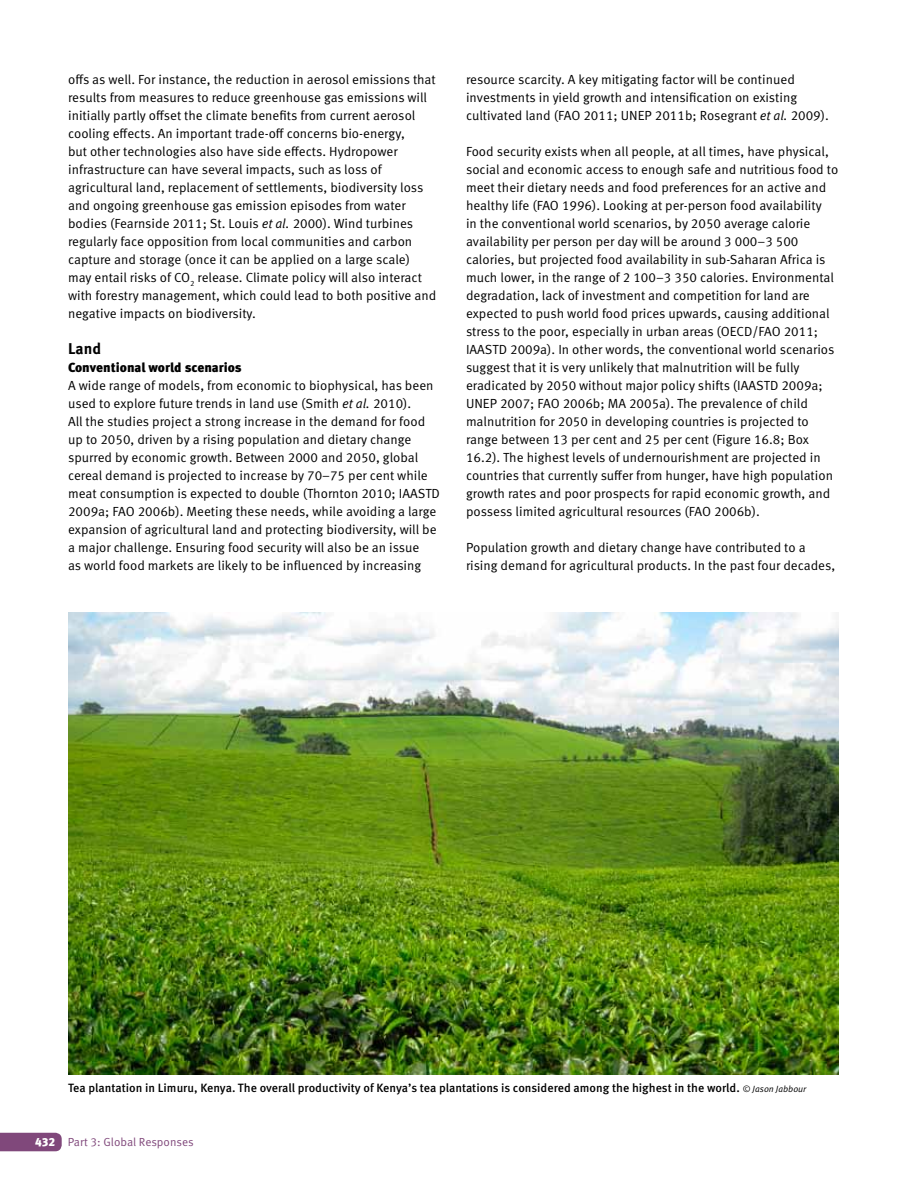
<style>
.page{position:relative;width:915px;height:1187px;background:#fff}
.page>*{position:absolute;margin:0;border:0;box-sizing:border-box;transform-origin:0 0}
.t1{font:700 15.6px "Meta Pro";color:#000}
.t2{font:13.2px/18px "Meta Pro";color:#000}
.t3{font:900 13.2px "Meta Pro";letter-spacing:-.005em;color:#000}
.t4{font:500 12px "Meta Pro";color:#000}
.t5{font:11.7px "Meta Pro";color:#80487b}
.s1{font-style:italic}
.s2{font-weight:400;font-style:italic;font-size:9px}
.s3{font-weight:900;color:#fff}
</style>
<div class="page">
<svg style="left:0;top:1132px;width:62px;height:19px"></svg>
<img style="left:68px;top:612px;width:770px;height:461px">
<p class="t2" style="left:68px;top:70px;width:369px">offs as well. For instance, the reduction in aerosol emissions that results from measures to reduce greenhouse gas emissions will initially partly offset the climate benefits from current aerosol cooling effects. An important trade-off concerns bio-energy,<br>but other technologies also have side effects. Hydropower infrastructure can have several impacts, such as loss of agricultural land, replacement of settlements, biodiversity loss and ongoing greenhouse gas emission episodes from water bodies (Fearnside 2011; St. Louis <span class="s1">et al.</span> 2000). Wind turbines regularly face opposition from local communities and carbon capture and storage (once it can be applied on a large scale) may entail risks of CO<sub>2</sub> release. Climate policy will also interact with forestry management, which could lead to both positive and negative impacts on biodiversity.</p>
<p class="t1" style="left:68px;top:338px;width:34px">Land</p>
<p class="t3" style="left:68px;top:359px;width:175px">Conventional world scenarios</p>
<p class="t2" style="left:68px;top:376px;width:373px">A wide range of models, from economic to biophysical, has been used to explore future trends in land use (Smith <span class="s1">et al.</span> 2010).<br>All the studies project a strong increase in the demand for food up to 2050, driven by a rising population and dietary change spurred by economic growth. Between 2000 and 2050, global cereal demand is projected to increase by 70–75 per cent while meat consumption is expected to double (Thornton 2010; IAASTD 2009a; FAO 2006b). Meeting these needs, while avoiding a large expansion of agricultural land and protecting biodiversity, will be a major challenge. Ensuring food security will also be an issue<br>as world food markets are likely to be influenced by increasing</p>
<p class="t2" style="left:466px;top:70px;width:364px">resource scarcity. A key mitigating factor will be continued investments in yield growth and intensification on existing cultivated land (FAO 2011; UNEP 2011b; Rosegrant <span class="s1">et al.</span> 2009).</p>
<p class="t2" style="left:466px;top:142px;width:373px">Food security exists when all people, at all times, have physical, social and economic access to enough safe and nutritious food to meet their dietary needs and food preferences for an active and healthy life (FAO 1996). Looking at per-person food availability<br>in the conventional world scenarios, by 2050 average calorie availability per person per day will be around 3 000–3 500 calories, but projected food availability in sub-Saharan Africa is much lower, in the range of 2 100–3 350 calories. Environmental degradation, lack of investment and competition for land are expected to push world food prices upwards, causing additional stress to the poor, especially in urban areas (OECD/FAO 2011; IAASTD 2009a). In other words, the conventional world scenarios suggest that it is very unlikely that malnutrition will be fully eradicated by 2050 without major policy shifts (IAASTD 2009a; UNEP 2007; FAO 2006b; MA 2005a). The prevalence of child malnutrition for 2050 in developing countries is projected to range between 13 per cent and 25 per cent (Figure 16.8; Box 16.2). The highest levels of undernourishment are projected in countries that currently suffer from hunger, have high population growth rates and poor prospects for rapid economic growth, and possess limited agricultural resources (FAO 2006b).</p>
<p class="t2" style="left:466px;top:538px;width:370px">Population growth and dietary change have contributed to a rising demand for agricultural products. In the past four decades,</p>
<p class="t4" style="left:68px;top:1080px;width:739px">Tea plantation in Limuru, Kenya. The overall productivity of Kenya’s tea plantations is considered among the highest in the world. <span class="s2">© Jason Jabbour</span></p>
<p class="t5" style="left:35px;top:1134px;width:160px"><span class="s3">432</span> Part 3: Global Responses</p>
</div>
